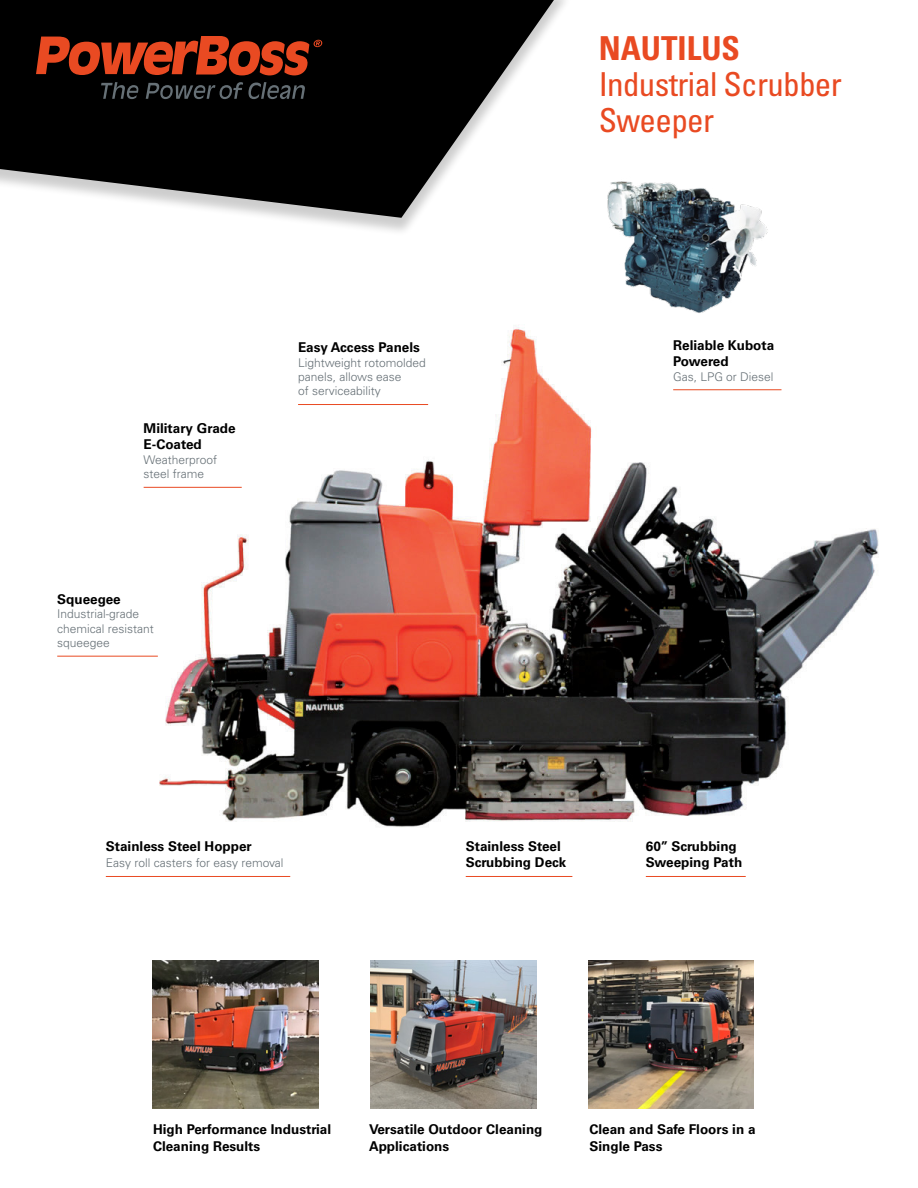
<style>
.page{position:relative;width:918px;height:1188px;background:#fff}
.page>*{position:absolute;margin:0;border:0;box-sizing:border-box;transform-origin:0 0}
.t1{font:condensed 33px/36px "Univers LT Pro";letter-spacing:-.02em;color:#e94a22}
.t2{font:700 condensed 33px "Univers LT Pro";color:#e94a22}
.t3{font:700 13.5px/16.2px "Univers LT Pro 65";color:#000}
.t4{font:300 12px/14.4px "Univers LT Pro 45";color:#667076}
</style>
<div class="page">
<img style="left:135px;top:327px;width:744px;height:500px">
<div style="left:0;top:0;width:573px;height:237px;background:#000;opacity:.2"></div>
<svg style="left:0;top:0;width:554px;height:218px;fill:#000"></svg>
<svg style="left:101px;top:82px;width:37px;height:17px"></svg>
<svg style="left:146px;top:82px;width:159px;height:17px;background:#212527"></svg>
<svg style="left:36px;top:36px;width:287px;height:39px;background:#832913"></svg>
<hr style="left:673px;top:390px;width:108px;height:1px;background:#e94a22">
<hr style="left:298px;top:404px;width:130px;height:1px;background:#e94a22">
<hr style="left:144px;top:487px;width:98px;height:1px;background:#e94a22">
<hr style="left:57px;top:656px;width:101px;height:1px;background:#e94a22">
<hr style="left:106px;top:876px;width:184px;height:1px;background:#e94a22">
<hr style="left:466px;top:876px;width:106px;height:1px;background:#e94a22">
<hr style="left:646px;top:876px;width:100px;height:1px;background:#e94a22">
<img style="left:152px;top:961px;width:166px;height:147px">
<img style="left:370px;top:961px;width:166px;height:147px">
<img style="left:588px;top:961px;width:166px;height:147px">
<img style="left:607px;top:181px;width:161px;height:132px">
<h1 class="t2" style="left:599px;top:28px;width:143px">NAUTILUS</h1>
<h1 class="t1" style="left:599px;top:65px;width:244px">Industrial Scrubber<br>Sweeper</h1>
<p class="t3" style="left:144px;top:420px;width:94px">Military Grade<br>E-Coated</p>
<p class="t4" style="left:144px;top:452px;width:75px">Weatherproof steel frame</p>
<p class="t3" style="left:57px;top:590px;width:65px">Squeegee</p>
<p class="t4" style="left:57px;top:606px;width:98px">Industrial-grade chemical resistant squeegee</p>
<p class="t3" style="left:298px;top:339px;width:123px">Easy Access Panels</p>
<p class="t4" style="left:298px;top:355px;width:129px">Lightweight rotomolded panels, allows ease<br>of serviceability</p>
<p class="t3" style="left:673px;top:336px;width:103px">Reliable Kubota<br>Powered</p>
<p class="t4" style="left:673px;top:369px;width:102px">Gas, LPG or Diesel</p>
<p class="t3" style="left:106px;top:838px;width:148px">Stainless Steel Hopper</p>
<p class="t4" style="left:106px;top:856px;width:179px">Easy roll casters for easy removal</p>
<p class="t3" style="left:466px;top:838px;width:102px">Stainless Steel<br>Scrubbing Deck</p>
<p class="t3" style="left:646px;top:838px;width:98px">60” Scrubbing<br>Sweeping Path</p>
<p class="t3" style="left:153px;top:1121px;width:180px">High Performance Industrial<br>Cleaning Results</p>
<p class="t3" style="left:369px;top:1121px;width:175px">Versatile Outdoor Cleaning<br>Applications</p>
<p class="t3" style="left:589px;top:1121px;width:168px">Clean and Safe Floors in a<br>Single Pass</p>
</div>
